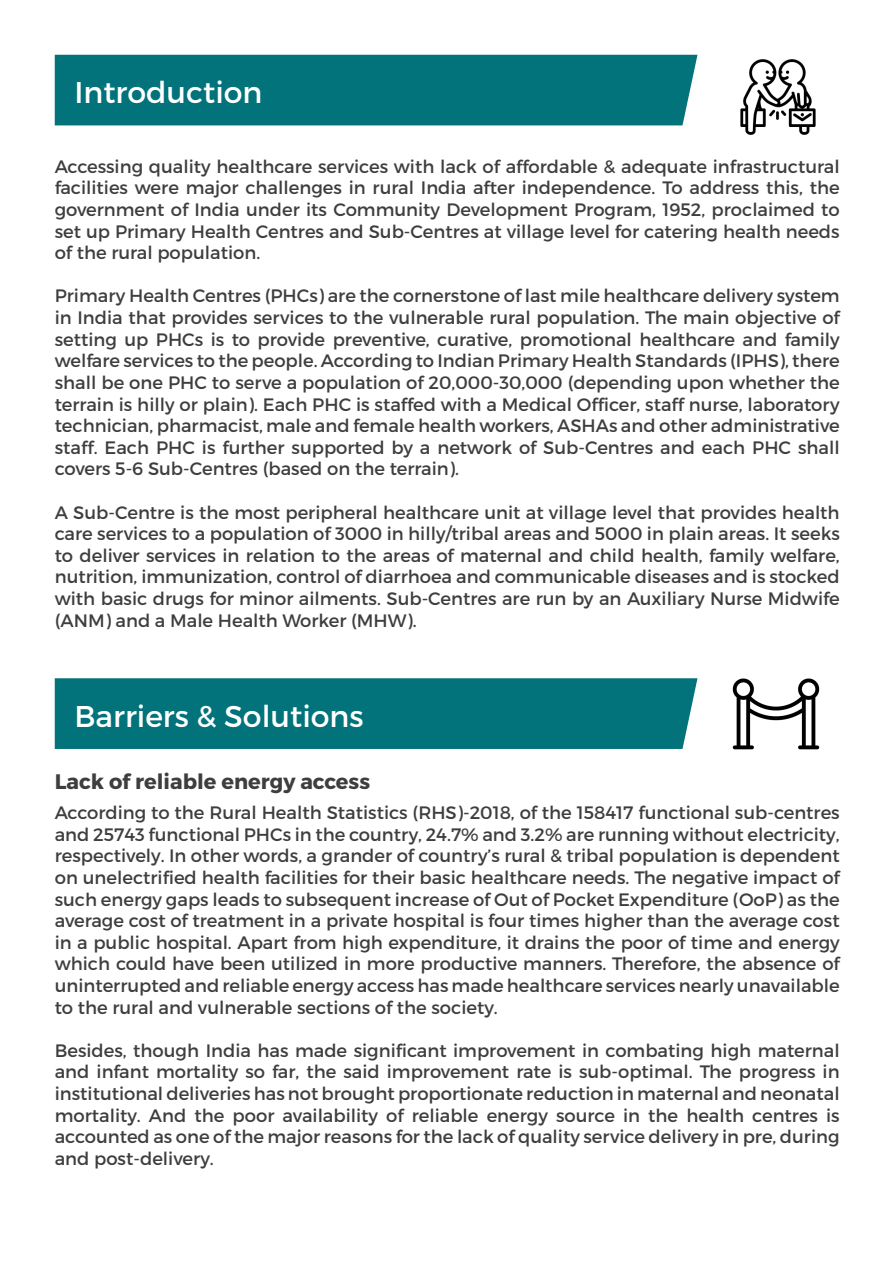
<style>
.page{position:relative;width:893px;height:1263px;background:#fff}
.page>*{position:absolute;margin:0;border:0;box-sizing:border-box;transform-origin:0 0}
.t1{font:30px "Montserrat";color:#fff}
.t2{font:700 21px "Montserrat";color:#3e3e3f}
.t3{font:18px/21.6px "Montserrat";color:#3e3e3f;text-align:justify}
</style>
<div class="page">
<div style="left:55px;top:55px;width:642px;height:70px;background:#02737a"></div>
<div style="left:55px;top:678px;width:642px;height:71px;background:#02737a"></div>
<img style="left:740px;top:59px;width:76px;height:75px">
<img style="left:732px;top:678px;width:88px;height:72px">
<p class="t1" style="left:74px;top:74px;width:190px">Introduction</p>
<p class="t3" style="left:55px;top:156px;width:786px">Accessing quality healthcare services with lack of affordable &amp; adequate infrastructural facilities were major challenges in rural India after independence. To address this, the government of India under its Community Development Program, 1952, proclaimed to set up Primary Health Centres and Sub-Centres at village level for catering health needs of the rural population.</p>
<p class="t3" style="left:55px;top:285px;width:786px">Primary Health Centres (PHCs) are the cornerstone of last mile healthcare delivery system in India that provides services to the vulnerable rural population. The main objective of setting up PHCs is to provide preventive, curative, promotional healthcare and family welfare services to the people. According to Indian Primary Health Standards (IPHS), there shall be one PHC to serve a population of 20,000-30,000 (depending upon whether the terrain is hilly or plain). Each PHC is staffed with a Medical Officer, staff nurse, laboratory technician, pharmacist, male and female health workers, ASHAs and other administrative staff. Each PHC is further supported by a network of Sub-Centres and each PHC shall covers 5-6 Sub-Centres (based on the terrain).</p>
<p class="t3" style="left:55px;top:501px;width:786px">A Sub-Centre is the most peripheral healthcare unit at village level that provides health care services to a population of 3000 in hilly/tribal areas and 5000 in plain areas. It seeks to deliver services in relation to the areas of maternal and child health, family welfare, nutrition, immunization, control of diarrhoea and communicable diseases and is stocked with basic drugs for minor ailments. Sub-Centres are run by an Auxiliary Nurse Midwife (ANM) and a Male Health Worker (MHW).</p>
<p class="t1" style="left:74px;top:697px;width:291px">Barriers &amp; Solutions</p>
<p class="t2" style="left:55px;top:768px;width:317px">Lack of reliable energy access</p>
<p class="t3" style="left:55px;top:802px;width:786px">According to the Rural Health Statistics (RHS)-2018, of the 158417 functional sub-centres and 25743 functional PHCs in the country, 24.7% and 3.2% are running without electricity, respectively. In other words, a grander of country’s rural &amp; tribal population is dependent on unelectrified health facilities for their basic healthcare needs. The negative impact of such energy gaps leads to subsequent increase of Out of Pocket Expenditure (OoP) as the average cost of treatment in a private hospital is four times higher than the average cost in a public hospital. Apart from high expenditure, it drains the poor of time and energy which could have been utilized in more productive manners. Therefore, the absence of uninterrupted and reliable energy access has made healthcare services nearly unavailable to the rural and vulnerable sections of the society.</p>
<p class="t3" style="left:55px;top:1039px;width:786px">Besides, though India has made significant improvement in combating high maternal and infant mortality so far, the said improvement rate is sub-optimal. The progress in institutional deliveries has not brought proportionate reduction in maternal and neonatal mortality. And the poor availability of reliable energy source in the health centres is accounted as one of the major reasons for the lack of quality service delivery in pre, during and post-delivery.</p>
</div>
